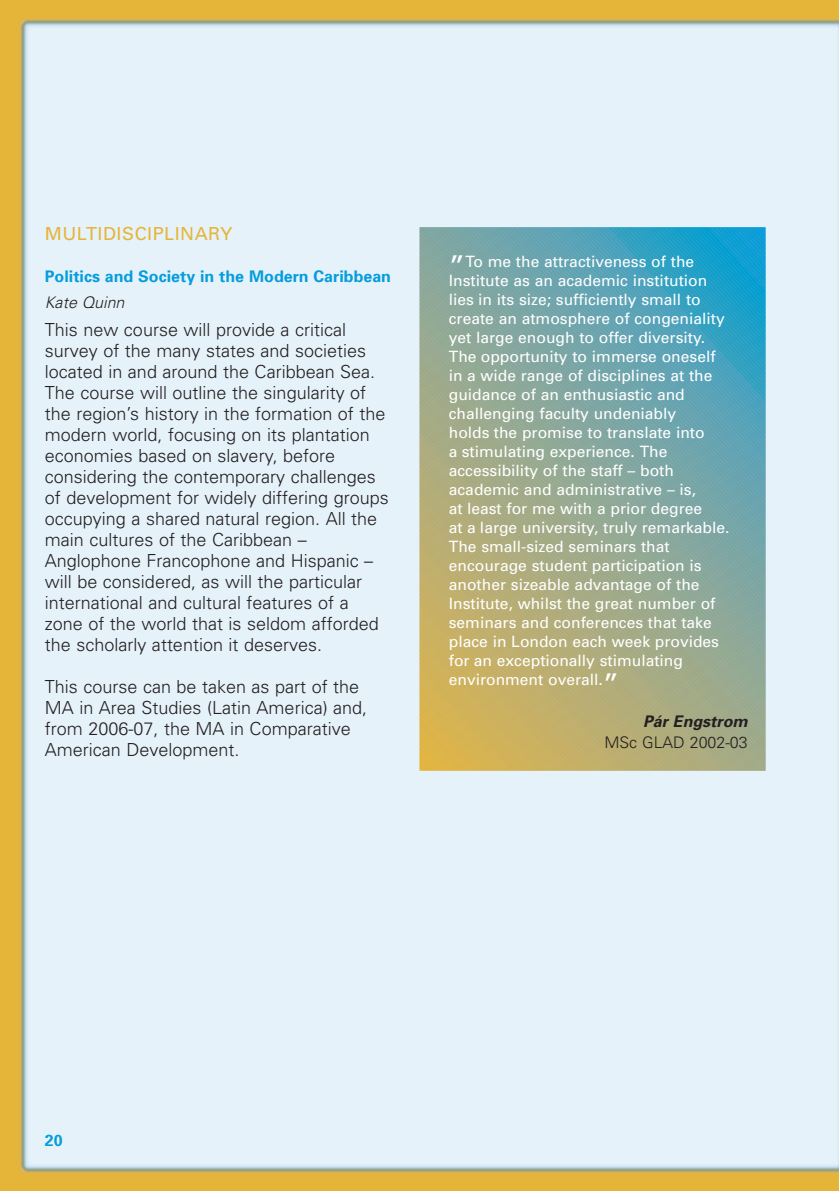
<style>
.page{position:relative;width:840px;height:1191px;background:#fff}
.page>*{position:absolute;margin:0;border:0;box-sizing:border-box;transform-origin:0 0}
.t1{font:300 18px/21px "Univers";color:#231f20}
.t2{font:18px "Univers";letter-spacing:.03em;color:#e5b53a}
.t3{font:700 16px "Univers";color:#069ddc}
.t4{font:300 16px "Univers";color:#231f20}
.t5{font:italic 700 16px "Univers";color:#231f20}
.t6{font:italic 300 16px "Univers";color:#231f20}
.t7{font:15.6px/19px "Univers";color:#fff}
.s1{font-size:30px}
</style>
<div class="page">
<img style="left:0;top:1px;width:838px;height:1190px">
<svg style="left:419px;top:428px;width:201px;height:343px;background:#9eaa8a"></svg>
<svg style="left:419px;top:444px;width:184px;height:327px;background:#a3ab86"></svg>
<svg style="left:419px;top:459px;width:167px;height:312px;background:#a7ab83"></svg>
<svg style="left:419px;top:465px;width:160px;height:306px;background:#bcaf71"></svg>
<p class="t2" style="left:45px;top:227px;width:189px">MULTIDISCIPLINARY</p>
<p class="t3" style="left:45px;top:270px;width:347px">Politics and Society in the Modern Caribbean</p>
<p class="t6" style="left:45px;top:296px;width:84px">Kate Quinn</p>
<p class="t1" style="left:45px;top:321px;width:345px">This new course will provide a critical survey of the many states and societies located in and around the Caribbean Sea.<br>The course will outline the singularity of the region’s history in the formation of the modern world, focusing on its plantation economies based on slavery, before considering the contemporary challenges of development for widely differing groups occupying a shared natural region. All the main cultures of the Caribbean – Anglophone Francophone and Hispanic – will be considered, as will the particular international and cultural features of a zone of the world that is seldom afforded the scholarly attention it deserves.</p>
<p class="t1" style="left:45px;top:678px;width:324px">This course can be taken as part of the MA in Area Studies (Latin America) and, from 2006-07, the MA in Comparative American Development.</p>
<p class="t7" style="left:448px;top:253px;width:282px"><span class="s1">”</span>To me the attractiveness of the Institute as an academic institution lies in its size; sufficiently small to create an atmosphere of congeniality yet large enough to offer diversity.<br>The opportunity to immerse oneself in a wide range of disciplines at the guidance of an enthusiastic and challenging faculty undeniably<br>holds the promise to translate into<br>a stimulating experience. The accessibility of the staff – both academic and administrative – is,<br>at least for me with a prior degree<br>at a large university, truly remarkable.<br>The small-sized seminars that encourage student participation is another sizeable advantage of the Institute, whilst the great number of seminars and conferences that take place in London each week provides for an exceptionally stimulating environment overall.<span class="s1">”</span></p>
<p class="t5" style="left:642px;top:715px;width:109px">Pár Engstrom</p>
<p class="t4" style="left:604px;top:736px;width:145px">MSc GLAD 2002-03</p>
<p class="t3" style="left:45px;top:1134px;width:19px">20</p>
</div>
